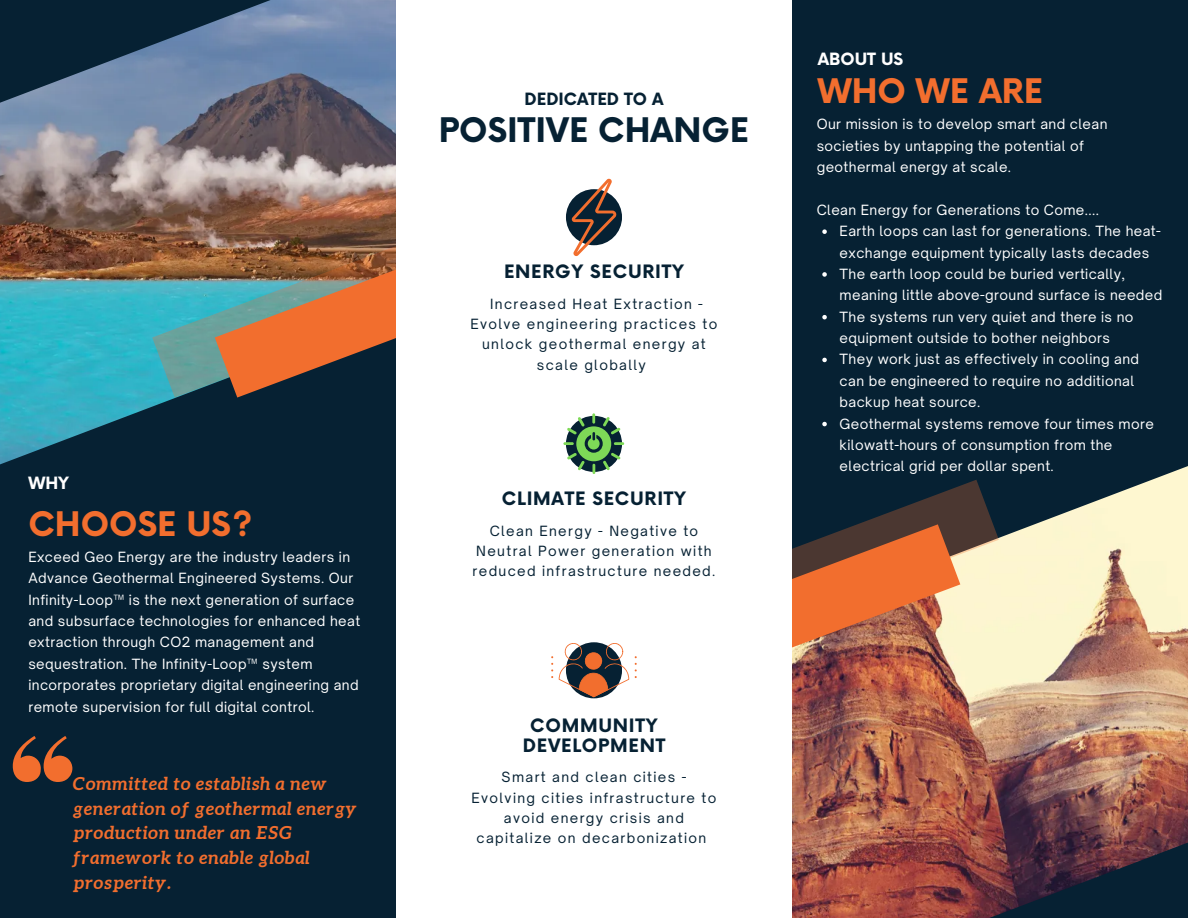
<style>
.page{position:relative;width:1188px;height:918px;background:#062133}
.page>*{position:absolute;margin:0;border:0;box-sizing:border-box;transform-origin:0 0}
.t1{font:700 33px "Now";color:#f26e2e}
.t2{font:700 33px "Now";color:#062133}
.t3{font:italic 700 18px/24.8px "Aleo";letter-spacing:.03em;color:#f26e2e}
.t4{font:700 18px/20.2px "Now";letter-spacing:.04em;color:#062133;text-align:center}
.t5{font:700 16.5px "Now";color:#062133}
.t6{font:700 16.5px "Now";color:#fff}
.t7{font:13.5px/21.3px "Open Sauce One";letter-spacing:.03em;color:#fff}
.t8{font:13.5px/20.2px "Open Sauce One";letter-spacing:.1em;color:#062133;text-align:center}
</style>
<div class="page">
<img style="left:0;top:0;width:396px;height:465px">
<svg style="left:81px;top:174px;width:315px;height:276px;background:#5e8d90"></svg>
<img style="left:143px;top:183px;width:253px;height:267px">
<img style="left:791px;top:466px;width:397px;height:452px">
<svg style="left:791px;top:427px;width:279px;height:276px"></svg>
<img style="left:791px;top:472px;width:241px;height:266px">
<div style="left:396px;top:0;width:395px;height:918px;background:#fff"></div>
<div style="left:566px;top:189px;width:56px;height:56px;background:#062133;border-radius:50%"></div>
<svg style="left:572px;top:179px;width:44px;height:77px"></svg>
<svg style="left:563px;top:413px;width:61px;height:61px"></svg>
<svg style="left:559px;top:642px;width:70px;height:55px"></svg>
<svg style="left:551px;top:656px;width:2px;height:22px"></svg>
<svg style="left:635px;top:656px;width:2px;height:22px"></svg>
<svg style="left:13px;top:736px;width:59px;height:46px"></svg>
<svg style="left:822px;top:229px;width:5px;height:5px"></svg>
<svg style="left:822px;top:272px;width:5px;height:5px"></svg>
<svg style="left:822px;top:315px;width:5px;height:4px"></svg>
<svg style="left:822px;top:358px;width:5px;height:4px"></svg>
<svg style="left:822px;top:422px;width:5px;height:4px"></svg>
<p class="t6" style="left:28px;top:475px;width:42px">WHY</p>
<h1 class="t1" style="left:28px;top:507px;width:226px">CHOOSE US?</h1>
<p class="t7" style="left:28px;top:546px;width:333px">Exceed Geo Energy are the industry leaders in Advance Geothermal Engineered Systems. Our Infinity-Loop™ is the next generation of surface and subsurface technologies for enhanced heat extraction through CO2 management and sequestration. The Infinity-Loop™ system incorporates proprietary digital engineering and remote supervision for full digital control.</p>
<h2 class="t3" style="left:73px;top:771px;width:286px">Committed to establish a new generation of geothermal energy production under an ESG framework to enable global prosperity.</h2>
<p class="t5" style="left:524px;top:90px;width:140px">DEDICATED TO A</p>
<h1 class="t2" style="left:439px;top:112px;width:312px">POSITIVE CHANGE</h1>
<h2 class="t4" style="left:504px;top:263px;width:181px">ENERGY SECURITY</h2>
<p class="t8" style="left:471px;top:294px;width:248px">Increased Heat Extraction -<br>Evolve engineering practices to unlock geothermal energy at scale globally</p>
<h2 class="t4" style="left:502px;top:489px;width:186px">CLIMATE SECURITY</h2>
<p class="t8" style="left:473px;top:520px;width:244px">Clean Energy - Negative to<br>Neutral Power generation with reduced infrastructure needed.</p>
<h2 class="t4" style="left:523px;top:716px;width:144px">COMMUNITY<br>DEVELOPMENT</h2>
<p class="t8" style="left:472px;top:767px;width:246px">Smart and clean cities -<br>Evolving cities infrastructure to avoid energy crisis and capitalize on decarbonization</p>
<p class="t6" style="left:818px;top:50px;width:87px">ABOUT US</p>
<h1 class="t1" style="left:818px;top:73px;width:227px">WHO WE ARE</h1>
<p class="t7" style="left:817px;top:114px;width:292px">Our mission is to develop smart and clean societies by untapping the potential of geothermal energy at scale.</p>
<p class="t7" style="left:817px;top:199px;width:284px">Clean Energy for Generations to Come....</p>
<p class="t7" style="left:840px;top:220px;width:324px">Earth loops can last for generations. The heat&shy;exchange equipment typically lasts decades The earth loop could be buried vertically, meaning little above-ground surface is needed The systems run very quiet and there is no equipment outside to bother neighbors<br>They work just as effectively in cooling and can be engineered to require no additional backup heat source.<br>Geothermal systems remove four times more kilowatt-hours of consumption from the electrical grid per dollar spent.</p>
</div>
